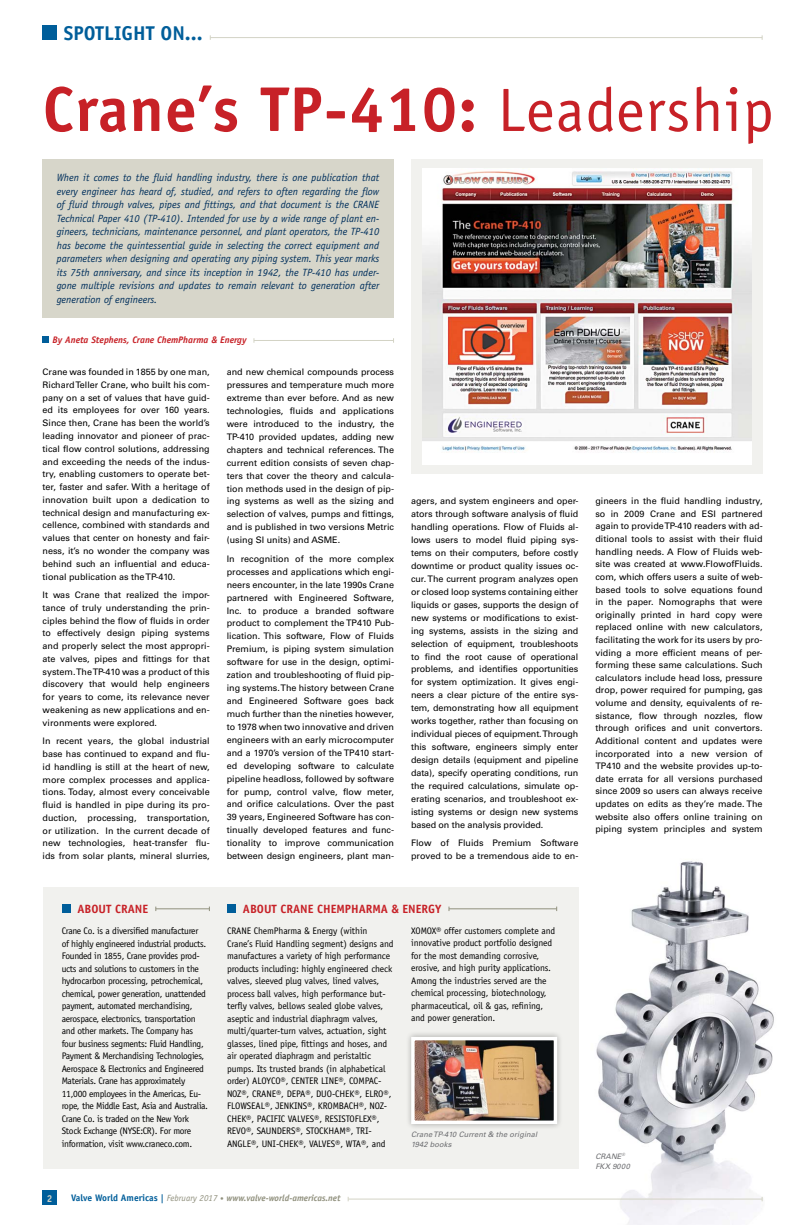
<style>
.page{position:relative;width:791px;height:1225px;background:#fff}
.page>*{position:absolute;margin:0;border:0;box-sizing:border-box;transform-origin:0 0}
.t1{font:700 63.4px "Officina Sans Std";letter-spacing:.02em;color:#c72127}
.t2{font:700 20px "Officina Sans Std";color:#005e9a}
.t3{font:700 12px "Officina Sans Std";color:#c72127}
.t4{font:italic 10.5px/13.5px "Officina Sans Std";color:#002f5c;text-align:justify}
.t5{font:700 10px "Officina Sans Std";color:#d3d3c5}
.t6{font:9.5px/12.5px "Officina Sans Std";letter-spacing:-.01em;color:#000}
.t7{font:9.5px/12.5px "Officina Sans Std";letter-spacing:-.03em;color:#000}
.t8{font:italic 700 9.5px "Officina Sans Std";color:#c72127}
.t9{font:9px/12.9px "Univers LT Std";color:#000;text-align:justify}
.t10{font:italic 700 9px "Officina Sans Std";color:#90907d}
.t11{font:italic 7.5px/10px "Univers LT Std";letter-spacing:.01em;color:#6d6e71}
.s1{font-weight:400;font-size:61.3px}
.s2{font-style:normal;font-size:9.5px;color:#005e9a}
.s3{font-style:normal;color:#005e9a}
.s4{font-weight:400}
.s5{font-weight:400;font-size:7px}
</style>
<div class="page">
<div style="left:42px;top:26px;width:15px;height:14px;background:#005e9a"></div>
<hr style="left:210px;top:37px;width:552px;height:1px;background:#d3d3c5">
<div style="left:411px;top:159px;width:352px;height:315px;background:#f1f1ee"></div>
<img style="left:561px;top:861px;width:213px;height:364px">
<hr style="left:348px;top:1198px;width:414px;height:1px;background:#d3d3c5">
<div style="left:43px;top:1190px;width:14px;height:15px;background:#005e9a"></div>
<div style="left:43px;top:159px;width:351px;height:159px;background:#d7d6ca"></div>
<img style="left:422px;top:169px;width:329px;height:296px">
<div style="left:43px;top:886px;width:535px;height:282px;background:#f1f1ee"></div>
<div style="left:62px;top:904px;width:8px;height:9px;background:#005e9a"></div>
<div style="left:227px;top:904px;width:9px;height:9px;background:#005e9a"></div>
<hr style="left:156px;top:908px;width:53px;height:1px;background:#90907d">
<hr style="left:449px;top:908px;width:108px;height:1px;background:#90907d">
<div style="left:405px;top:1031px;width:158px;height:99px;background:#000;opacity:.3"></div>
<img style="left:409px;top:1035px;width:150px;height:90px">
<hr style="left:254px;top:340px;width:139px;height:1px;background:#d3d3c5">
<div style="left:43px;top:336px;width:6px;height:7px;background:#005e9a"></div>
<h2 class="t2" style="left:64px;top:21px;width:140px">SPOTLIGHT ON...</h2>
<h1 class="t1" style="left:43px;top:70px;width:732px">CRANE’S TP-410: <span class="s1">Leadership</span></h1>
<p class="t4" style="left:57px;top:171px;width:324px">When it comes to the fluid handling industry, there is one publication that every engineer has heard of, studied, and refers to often regarding the flow of fluid through valves, pipes and fittings, and that document is the CRANE Technical Paper 410 (TP-410). Intended for use by a wide range of plant en&shy;gineers, technicians, maintenance personnel, and plant operators, the TP-410 has become the quintessential guide in selecting the correct equipment and parameters when designing and operating any piping system. This year marks its 75th anniversary, and since its inception in 1942, the TP-410 has under&shy;gone multiple revisions and updates to remain relevant to generation after generation of engineers.</p>
<p class="t8" style="left:53px;top:334px;width:195px">By Aneta Stephens, Crane ChemPharma &amp; Energy</p>
<p class="t9" style="left:43px;top:365px;width:169px">Crane was founded in 1855 by one man, Richard Teller Crane, who built his com&shy;pany on a set of values that have guid&shy;ed its employees for over 160 years.<br>Since then, Crane has been the world’s leading innovator and pioneer of prac&shy;tical flow control solutions, addressing and exceeding the needs of the indus&shy;try, enabling customers to operate bet&shy;ter, faster and safer. With a heritage of innovation built upon a dedication to technical design and manufacturing ex&shy;cellence, combined with standards and values that center on honesty and fair&shy;ness, it’s no wonder the company was behind such an influential and educa&shy;tional publication as the TP-410.</p>
<p class="t9" style="left:43px;top:588px;width:169px">It was Crane that realized the impor&shy;tance of truly understanding the prin&shy;ciples behind the flow of fluids in order to effectively design piping systems and properly select the most appropri&shy;ate valves, pipes and fittings for that system. The TP-410 was a product of this discovery that would help engineers for years to come, its relevance never weakening as new applications and en&shy;vironments were explored.</p>
<p class="t9" style="left:43px;top:734px;width:169px">In recent years, the global industrial base has continued to expand and flu&shy;id handling is still at the heart of new, more complex processes and applica&shy;tions. Today, almost every conceivable fluid is handled in pipe during its pro&shy;duction, processing, transportation, or utilization. In the current decade of new technologies, heat-transfer flu&shy;ids from solar plants, mineral slurries,</p>
<p class="t9" style="left:227px;top:365px;width:169px">and new chemical compounds process pressures and temperature much more extreme than ever before. And as new technologies, fluids and applications were introduced to the industry, the TP-410 provided updates, adding new chapters and technical references. The current edition consists of seven chap&shy;ters that cover the theory and calcula&shy;tion methods used in the design of pip&shy;ing systems as well as the sizing and selection of valves, pumps and fittings, and is published in two versions Metric (using SI units) and ASME.</p>
<p class="t9" style="left:227px;top:552px;width:169px">In recognition of the more complex processes and applications which engi&shy;neers encounter, in the late 1990s Crane partnered with Engineered Software, Inc. to produce a branded software product to complement the TP410 Pub&shy;lication. This software, Flow of Fluids Premium, is piping system simulation software for use in the design, optimi&shy;zation and troubleshooting of fluid pip&shy;ing systems. The history between Crane and Engineered Software goes back much further than the nineties however, to 1978 when two innovative and driven engineers with an early microcomputer and a 1970’s version of the TP410 start&shy;ed developing software to calculate pipeline headloss, followed by software for pump, control valve, flow meter, and orifice calculations. Over the past 39 years, Engineered Software has con&shy;tinually developed features and func&shy;tionality to improve communication between design engineers, plant man-</p>
<p class="t9" style="left:411px;top:494px;width:169px">agers, and system engineers and oper&shy;ators through software analysis of fluid handling operations. Flow of Fluids al&shy;lows users to model fluid piping sys&shy;tems on their computers, before costly downtime or product quality issues oc&shy;cur. The current program analyzes open or closed loop systems containing either liquids or gases, supports the design of new systems or modifications to exist&shy;ing systems, assists in the sizing and selection of equipment, troubleshoots to find the root cause of operational problems, and identifies opportunities for system optimization. It gives engi&shy;neers a clear picture of the entire sys&shy;tem, demonstrating how all equipment works together, rather than focusing on individual pieces of equipment. Through this software, engineers simply enter design details (equipment and pipeline data), specify operating conditions, run the required calculations, simulate op&shy;erating scenarios, and troubleshoot ex&shy;isting systems or design new systems based on the analysis provided.</p>
<p class="t9" style="left:411px;top:836px;width:169px">Flow of Fluids Premium Software proved to be a tremendous aide to en-</p>
<p class="t9" style="left:595px;top:495px;width:169px;line-height:12.6px">gineers in the fluid handling industry, so in 2009 Crane and ESI partnered again to provide TP-410 readers with ad&shy;ditional tools to assist with their fluid handling needs. A Flow of Fluids web&shy;site was created at www.FlowofFluids. com, which offers users a suite of web&shy;based tools to solve equations found in the paper. Nomographs that were originally printed in hard copy were replaced online with new calculators, facilitating the work for its users by pro&shy;viding a more efficient means of per&shy;forming these same calculations. Such calculators include head loss, pressure drop, power required for pumping, gas volume and density, equivalents of re&shy;sistance, flow through nozzles, flow through orifices and unit convertors.<br>Additional content and updates were incorporated into a new version of TP410 and the website provides up-to&shy;date errata for all versions purchased since 2009 so users can always receive updates on edits as they’re made. The website also offers online training on piping system principles and system</p>
<h3 class="t3" style="left:78px;top:901px;width:72px">ABOUT CRANE</h3>
<h3 class="t3" style="left:243px;top:901px;width:200px">ABOUT CRANE CHEMPHARMA &amp; ENERGY</h3>
<p class="t7" style="left:62px;top:924px;width:148px">Crane Co. is a diversified manufacturer<br>of highly engineered industrial products.<br>Founded in 1855, Crane provides prod&shy;ucts and solutions to customers in the hydrocarbon processing, petrochemical, chemical, power generation, unattended payment, automated merchandising, aerospace, electronics, transportation and other markets. The Company has four business segments: Fluid Handling, Payment &amp; Merchandising Technologies, Aerospace &amp; Electronics and Engineered Materials. Crane has approximately 11,000 employees in the Americas, Eu&shy;rope, the Middle East, Asia and Australia.<br>Crane Co. is traded on the New York Stock Exchange (NYSE:CR). For more information, visit www.craneco.com.</p>
<p class="t6" style="left:227px;top:924px;width:168px">CRANE ChemPharma &amp; Energy (within Crane’s Fluid Handling segment) designs and manufactures a variety of high performance products including: highly engineered check valves, sleeved plug valves, lined valves, process ball valves, high performance but&shy;terfly valves, bellows sealed globe valves, aseptic and industrial diaphragm valves, multi/quarter-turn valves, actuation, sight glasses, lined pipe, fittings and hoses, and air operated diaphragm and peristaltic pumps. Its trusted brands (in alphabetical order) ALOYCO®, CENTER LINE®, COMPAC-NOZ®, CRANE®, DEPA®, DUO-CHEK®, ELRO®, FLOWSEAL®, JENKINS®, KROMBACH®, NOZ-CHEK®, PACIFIC VALVES®, RESISTOFLEX®, REVO®, SAUNDERS®, STOCKHAM®, TRI-ANGLE®, UNI-CHEK®, VALVES®, WTA®, and</p>
<p class="t6" style="left:411px;top:924px;width:146px">XOMOX® offer customers complete and innovative product portfolio designed for the most demanding corrosive, erosive, and high purity applications.<br>Among the industries served are the chemical processing, biotechnology, pharmaceutical, oil &amp; gas, refining, and power generation.</p>
<p class="t11" style="left:411px;top:1129px;width:127px">Crane TP-410 Current &amp; the original<br>1942 books</p>
<p class="t5" style="left:47px;top:1191px;width:7px">2</p>
<p class="t10" style="left:71px;top:1192px;width:271px"><span class="s2">VALVE WORLD AMERICAS</span> <span class="s3">|</span> <span class="s4">February 2017</span> <span class="s5">•</span> www.valve-world-americas.net</p>
<p class="t11" style="left:595px;top:1151px;width:36px">CRANE<sup>®<br></sup>FKX 9000</p>
</div>
